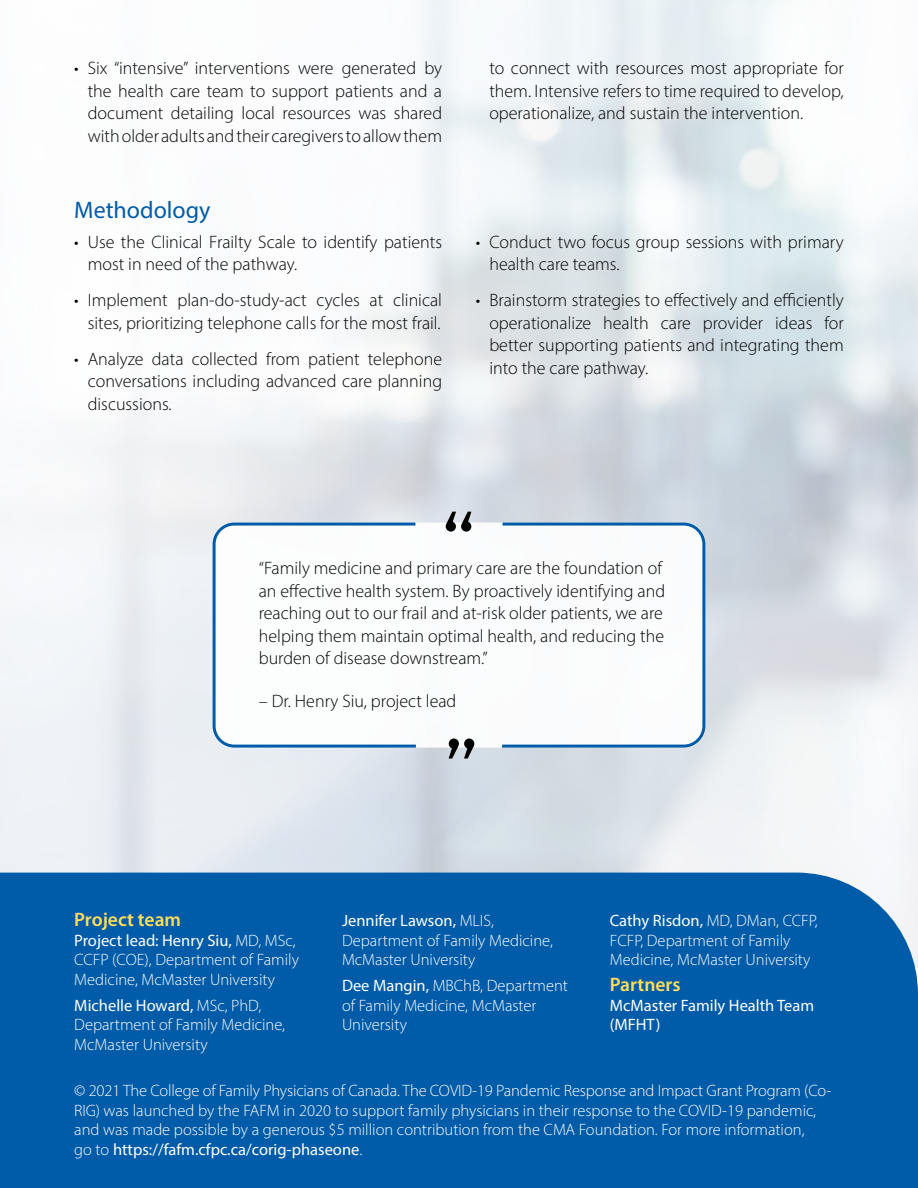
<style>
.page{position:relative;width:918px;height:1188px;background:#fff}
.page>*{position:absolute;margin:0;border:0;box-sizing:border-box;transform-origin:0 0}
.t1{font:97.5px "Neutraface 2 Text";color:#000}
.t2{font:24px "Myriad Pro";color:#005ba8}
.t3{font:600 19.5px "Myriad Pro";color:#ffde59}
.t4{font:300 18px/22.5px "Myriad Pro";color:#000;text-align:justify}
.t5{font:300 16.5px/19.5px "Myriad Pro";color:#fff}
.t6{font:16.5px/19.5px "Myriad Pro";color:#fff}
.s1{font-weight:400}
</style>
<div class="page">
<div style="left:0;top:873px;width:918px;height:315px;background:#005ba8"></div>
<svg style="left:211px;top:521px;width:208px;height:228px"></svg>
<svg style="left:499px;top:521px;width:208px;height:228px"></svg>
<p class="t4" style="left:88px;top:57px;width:356px;text-indent:-14px">• Six “intensive” interventions were generated by the health care team to support patients and a document detailing local resources was shared with older adults and their caregivers to allow them</p>
<p class="t4" style="left:489px;top:57px;width:356px">to connect with resources most appropriate for them. Intensive refers to time required to develop, operationalize, and sustain the intervention.</p>
<p class="t2" style="left:74px;top:195px;width:138px">Methodology</p>
<p class="t4" style="left:88px;top:230px;width:356px;text-indent:-14px">• Use the Clinical Frailty Scale to identify patients most in need of the pathway.</p>
<p class="t4" style="left:74px;top:289px;width:369px;text-align:right">• Implement plan-do-study-act cycles at clinical sites, prioritizing telephone calls for the most frail.</p>
<p class="t4" style="left:88px;top:347px;width:356px;text-indent:-14px">• Analyze data collected from patient telephone conversations including advanced care planning discussions.</p>
<p class="t4" style="left:489px;top:230px;width:356px;text-indent:-14px">• Conduct two focus group sessions with primary health care teams.</p>
<p class="t4" style="left:489px;top:289px;width:356px;text-indent:-14px">• Brainstorm strategies to effectively and efficiently operationalize health care provider ideas for better supporting patients and integrating them into the care pathway.</p>
<p class="t1" style="left:441px;top:484px;width:36px">“</p>
<p class="t4" style="left:259px;top:557px;width:408px;text-align:left">“Family medicine and primary care are the foundation of an effective health system. By proactively identifying and reaching out to our frail and at-risk older patients, we are helping them maintain optimal health, and reducing the burden of disease downstream.”</p>
<p class="t4" style="left:259px;top:690px;width:199px">– Dr. Henry Siu, project lead</p>
<p class="t1" style="left:444px;top:712px;width:36px">”</p>
<p class="t3" style="left:74px;top:909px;width:108px">Project team</p>
<p class="t5" style="left:74px;top:930px;width:226px"><span class="s1">Project lead: Henry Siu,</span> MD, MSc,<br>CCFP (COE), Department of Family<br>Medicine, McMaster University</p>
<p class="t5" style="left:74px;top:995px;width:212px"><span class="s1">Michelle Howard,</span> MSc, PhD,<br>Department of Family Medicine,<br>McMaster University</p>
<p class="t5" style="left:342px;top:911px;width:212px"><span class="s1">Jennifer Lawson,</span> MLIS,<br>Department of Family Medicine,<br>McMaster University</p>
<p class="t5" style="left:342px;top:976px;width:228px"><span class="s1">Dee Mangin,</span> MBChB, Department of Family Medicine, McMaster<br>University</p>
<p class="t5" style="left:610px;top:911px;width:210px"><span class="s1">Cathy Risdon,</span> MD, DMan, CCFP,<br>FCFP, Department of Family<br>Medicine, McMaster University</p>
<p class="t3" style="left:610px;top:974px;width:72px">Partners</p>
<p class="t6" style="left:610px;top:995px;width:206px">McMaster Family Health Team (MFHT)</p>
<p class="t5" style="left:74px;top:1081px;width:759px">© 2021 The College of Family Physicians of Canada. The COVID-19 Pandemic Response and Impact Grant Program (Co-RIG) was launched by the FAFM in 2020 to support family physicians in their response to the COVID-19 pandemic, and was made possible by a generous $5 million contribution from the CMA Foundation. For more information,<br>go to <span class="s1">https://fafm.cfpc.ca/corig-phaseone</span>.</p>
</div>
